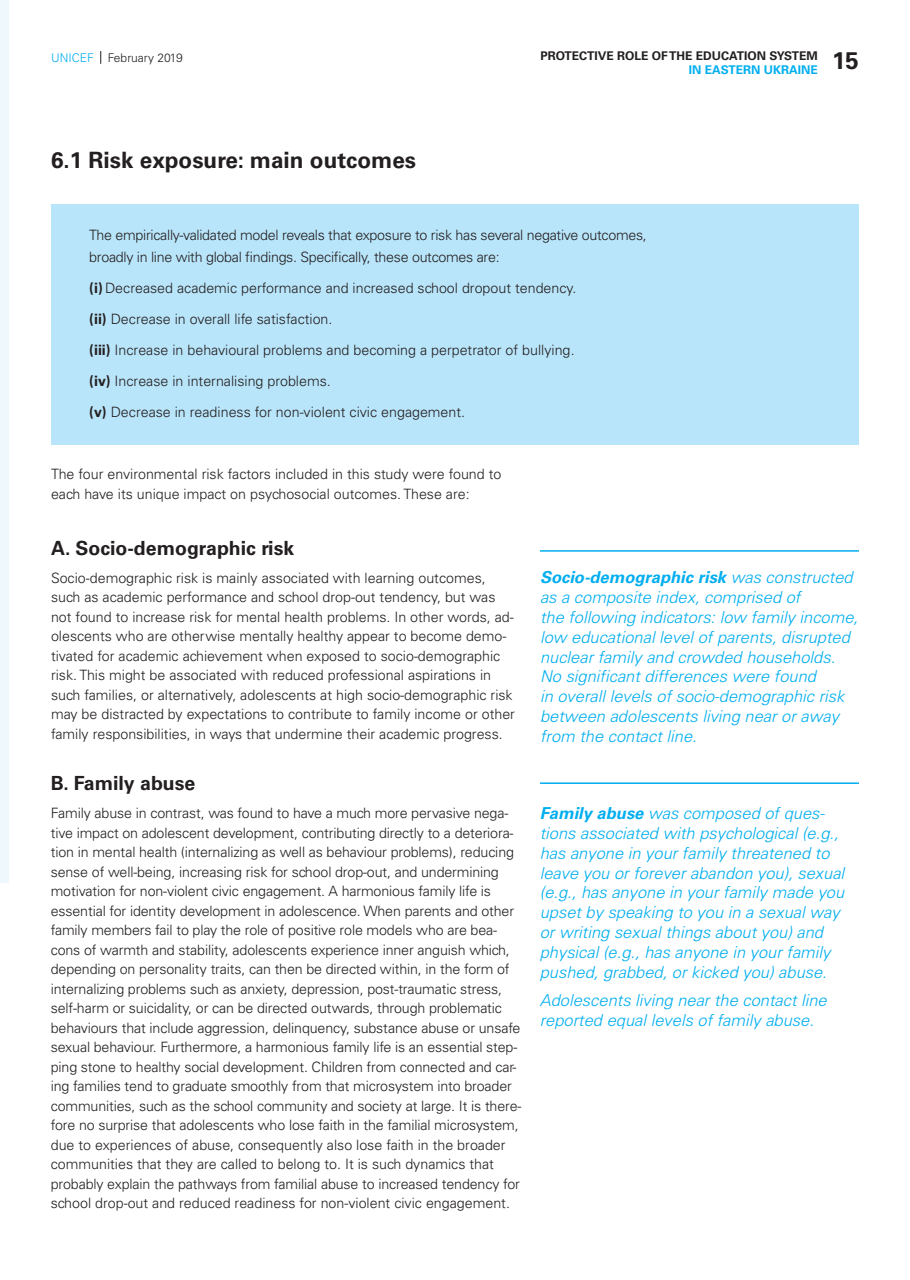
<style>
.page{position:relative;width:910px;height:1280px;background:#fff}
.page>*{position:absolute;margin:0;border:0;box-sizing:border-box;transform-origin:0 0}
.t1{font:700 24px "Univers LT";color:#231f20}
.t2{font:700 22.5px "Univers LT";color:#231f20}
.text{font:700 19.5px "Univers LT";color:#231f20}
.text-2{font:italic 300 16.5px/19.8px "Univers Cyr";color:#00aeef}
.text-3{font:300 14.25px/19.5px "Univers LT";letter-spacing:-.01em;color:#231f20}
.t3{font:700 12px "Univers LT";color:#231f20}
.t4{font:300 12px "Univers LT";color:#231f20}
.t5{font:700 12px "Univers LT";color:#00aeef}
.s1{color:#00aeef}
.s2{font-weight:700}
</style>
<div class="page">
<div style="left:0;top:0;width:8px;height:882px;background:#eef8fd"></div>
<div style="left:51px;top:204px;width:808px;height:241px;background:#b9e5fa"></div>
<hr style="left:540px;top:550px;width:319px;height:2px;background:#00aeef">
<hr style="left:540px;top:782px;width:319px;height:2px;background:#00aeef">
<svg style="left:100px;top:51px;width:1px;height:13px"></svg>
<p class="t3" style="left:540px;top:49px;width:279px">PROTECTIVE ROLE OF THE EDUCATION SYSTEM</p>
<p class="t5" style="left:689px;top:63px;width:130px">IN EASTERN UKRAINE</p>
<p class="t4" style="left:51px;top:51px;width:133px"><span class="s1">UNICEF</span> February 2019</p>
<h1 class="t1" style="left:832px;top:47px;width:28px">15</h1>
<h2 class="t2" style="left:51px;top:147px;width:367px">6.1 Risk exposure: main outcomes</h2>
<p class="text-3" style="left:89px;top:224px;width:559px;line-height:22.5px">The empirically-validated model reveals that exposure to risk has several negative outcomes, broadly in line with global findings. Specifically, these outcomes are:</p>
<p class="text-3" style="left:89px;top:279px;width:489px"><span class="s2">(i)</span> Decreased academic performance and increased school dropout tendency.</p>
<p class="text-3" style="left:89px;top:310px;width:245px"><span class="s2">(ii)</span> Decrease in overall life satisfaction.</p>
<p class="text-3" style="left:89px;top:341px;width:487px"><span class="s2">(iii)</span> Increase in behavioural problems and becoming a perpetrator of bullying.</p>
<p class="text-3" style="left:89px;top:372px;width:243px"><span class="s2">(iv)</span> Increase in internalising problems.</p>
<p class="text-3" style="left:89px;top:403px;width:377px"><span class="s2">(v)</span> Decrease in readiness for non-violent civic engagement.</p>
<p class="text-3" style="left:51px;top:464px;width:452px">The four environmental risk factors included in this study were found to each have its unique impact on psychosocial outcomes. These are:</p>
<p class="text" style="left:51px;top:536px;width:245px">A. Socio-demographic risk</p>
<p class="text-3" style="left:51px;top:568px;width:465px">Socio-demographic risk is mainly associated with learning outcomes, such as academic performance and school drop-out tendency, but was not found to increase risk for mental health problems. In other words, ad&shy;olescents who are otherwise mentally healthy appear to become demo&shy;tivated for academic achievement when exposed to socio-demographic risk. This might be associated with reduced professional aspirations in such families, or alternatively, adolescents at high socio-demographic risk may be distracted by expectations to contribute to family income or other family responsibilities, in ways that undermine their academic progress.</p>
<p class="text-2" style="left:540px;top:568px;width:320px"><span class="s2">Socio-demographic risk</span> was constructed as a composite index, comprised of<br>the following indicators: low family income, low educational level of parents, disrupted nuclear family and crowded households.<br>No significant differences were found<br>in overall levels of socio-demographic risk between adolescents living near or away from the contact line.</p>
<p class="text" style="left:51px;top:772px;width:146px">B. Family abuse</p>
<p class="text-3" style="left:51px;top:803px;width:472px">Family abuse in contrast, was found to have a much more pervasive nega&shy;tive impact on adolescent development, contributing directly to a deteriora&shy;tion in mental health (internalizing as well as behaviour problems), reducing sense of well-being, increasing risk for school drop-out, and undermining motivation for non-violent civic engagement. A harmonious family life is essential for identity development in adolescence. When parents and other family members fail to play the role of positive role models who are bea&shy;cons of warmth and stability, adolescents experience inner anguish which, depending on personality traits, can then be directed within, in the form of internalizing problems such as anxiety, depression, post-traumatic stress, self-harm or suicidality, or can be directed outwards, through problematic behaviours that include aggression, delinquency, substance abuse or unsafe sexual behaviour. Furthermore, a harmonious family life is an essential step&shy;ping stone to healthy social development. Children from connected and car&shy;ing families tend to graduate smoothly from that microsystem into broader communities, such as the school community and society at large. It is there&shy;fore no surprise that adolescents who lose faith in the familial microsystem, due to experiences of abuse, consequently also lose faith in the broader communities that they are called to belong to. It is such dynamics that probably explain the pathways from familial abuse to increased tendency for school drop-out and reduced readiness for non-violent civic engagement.</p>
<p class="text-2" style="left:540px;top:803px;width:306px"><span class="s2">Family abuse</span> was composed of ques&shy;tions associated with psychological (e.g., has anyone in your family threatened to leave you or forever abandon you), sexual (e.g., has anyone in your family made you upset by speaking to you in a sexual way or writing sexual things about you) and physical (e.g., has anyone in your family pushed, grabbed, or kicked you) abuse.</p>
<p class="text-2" style="left:540px;top:990px;width:289px">Adolescents living near the contact line reported equal levels of family abuse.</p>
</div>
